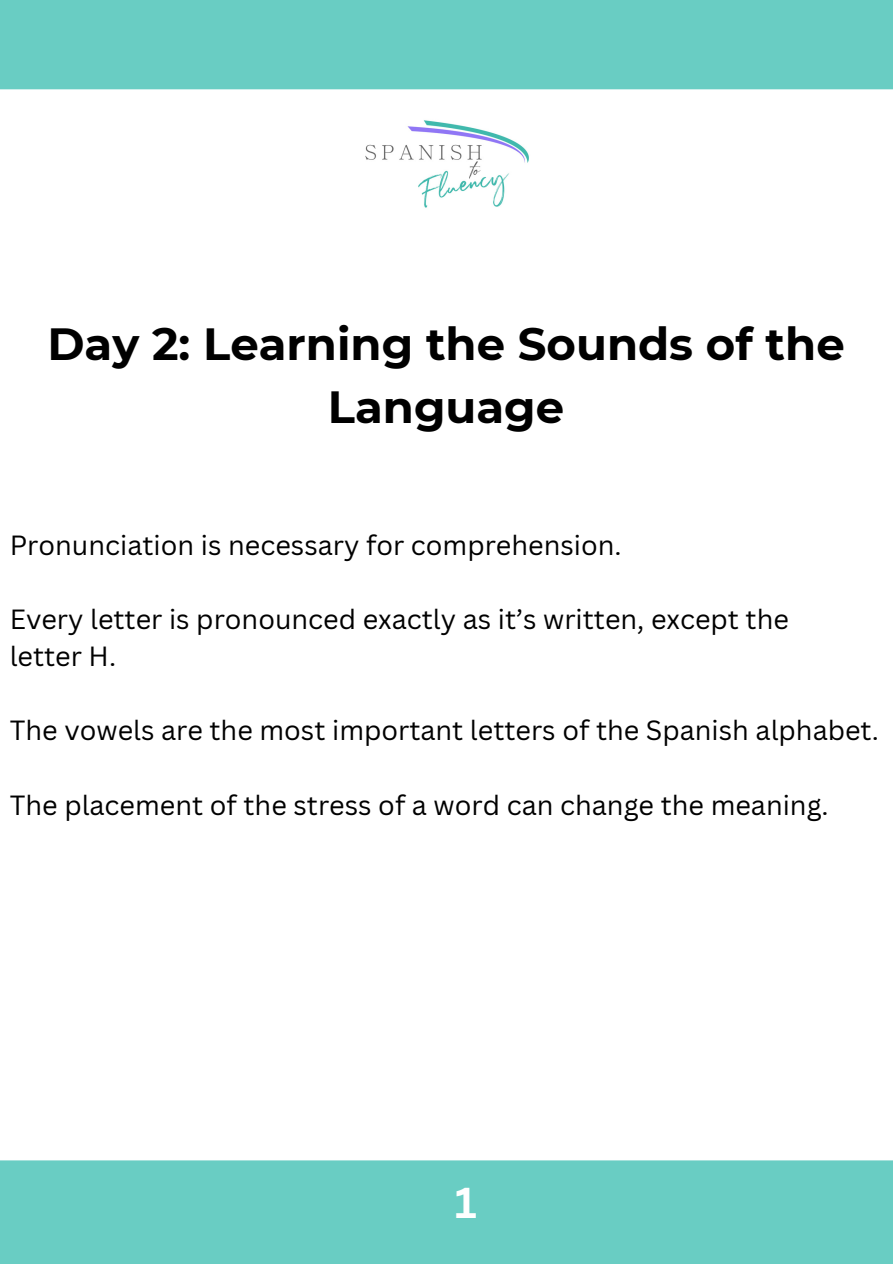
<style>
.page{position:relative;width:893px;height:1264px;background:#fff}
.page>*{position:absolute;margin:0;border:0;box-sizing:border-box;transform-origin:0 0}
.t1{font:700 45px/63px "Montserrat";color:#000;text-align:center}
.t2{font:700 42px "Canva Sans";color:#fff}
.t3{font:27px "Canva Sans";color:#000}
</style>
<div class="page">
<div style="left:0;top:0;width:892px;height:89px;background:#69cdc3"></div>
<div style="left:0;top:1160px;width:892px;height:103px;background:#69cdc3"></div>
<img style="left:365px;top:120px;width:164px;height:88px">
<p class="t1" style="left:47px;top:312px;width:798px">Day 2: Learning the Sounds of the<br>Language</p>
<p class="t3" style="left:10px;top:526px;width:613px">Pronunciation is necessary for comprehension.</p>
<p class="t3" style="left:10px;top:600px;width:780px">Every letter is pronounced exactly as it’s written, except the</p>
<p class="t3" style="left:10px;top:637px;width:108px">letter H.</p>
<p class="t3" style="left:10px;top:711px;width:870px">The vowels are the most important letters of the Spanish alphabet.</p>
<p class="t3" style="left:10px;top:785px;width:820px">The placement of the stress of a word can change the meaning.</p>
<p class="t2" style="left:455px;top:1173px;width:24px">1</p>
</div>
